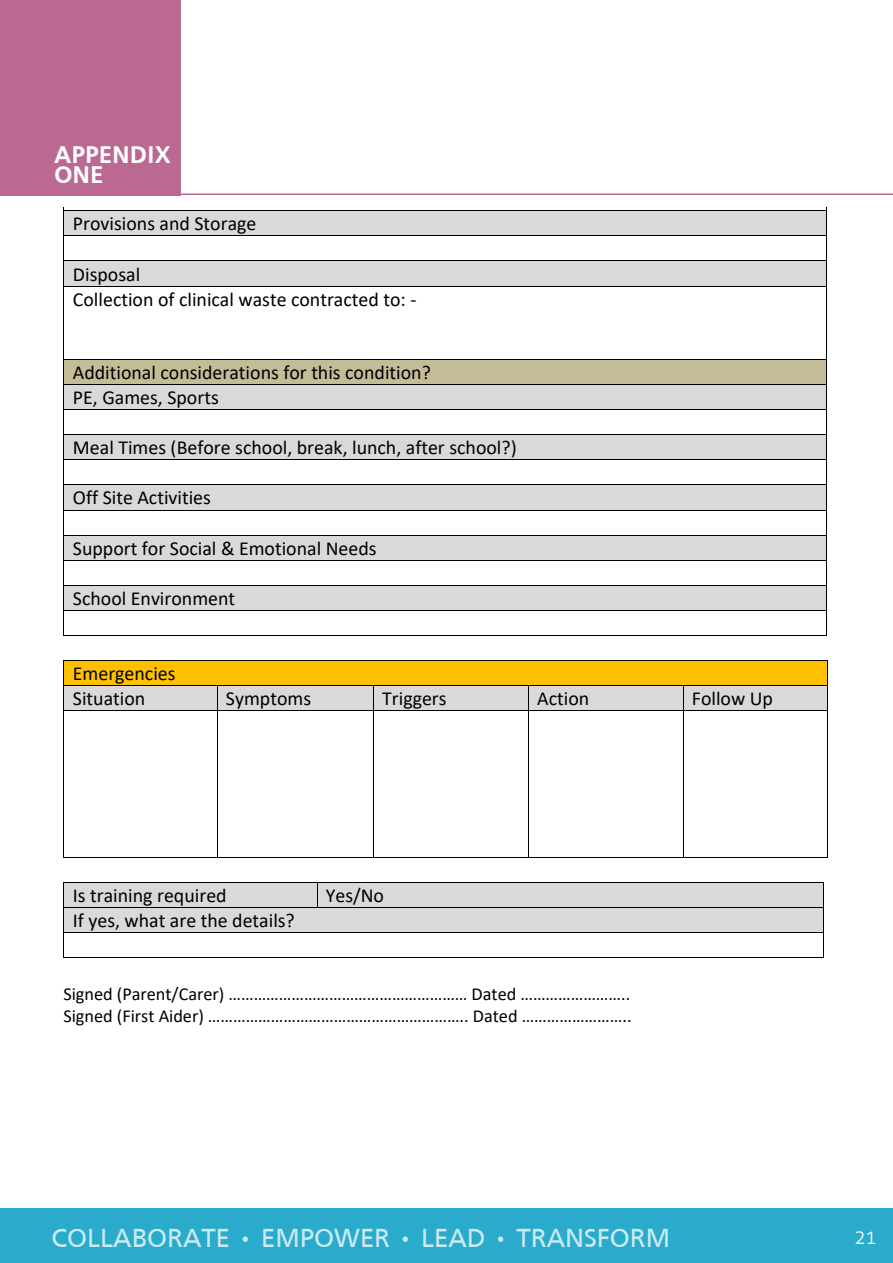
<style>
.page{position:relative;width:893px;height:1263px;background:#fff}
.page>*{position:absolute;margin:0;border:0;box-sizing:border-box;transform-origin:0 0}
.t1{font:27px "Frutiger";color:#caeaf2}
.t2{font:700 24.9px/20.1px "Frutiger";color:#fff}
.t3{font:19.95px/25px "Calibri";color:#000}
.t4{font:300 19.5px "Aller";color:#fff}
.t5{font:18.3px/22.2px "Calibri";color:#000}
</style>
<div class="page">
<div style="left:0;top:1209px;width:893px;height:54px;background:#2babcc"></div>
<hr style="left:181px;top:194px;width:712px;height:1px;background:#bb6992">
<div style="left:0;top:0;width:180px;height:196px;background:#bb6992"></div>
<div style="left:64px;top:211px;width:762px;height:24px;background:#d9d9d9"></div>
<hr style="left:64px;top:210px;width:762px;height:1px;background:#000">
<hr style="left:64px;top:235px;width:762px;height:1px;background:#000">
<div style="left:64px;top:262px;width:762px;height:24px;background:#d9d9d9"></div>
<hr style="left:64px;top:260px;width:762px;height:1px;background:#000">
<svg style="left:63px;top:207px;width:1px;height:80px"></svg>
<hr style="left:64px;top:286px;width:762px;height:1px;background:#000">
<svg style="left:826px;top:207px;width:1px;height:80px"></svg>
<hr style="left:63px;top:287px;width:1px;height:72px;background:#000">
<hr style="left:826px;top:287px;width:1px;height:72px;background:#000">
<div style="left:64px;top:360px;width:762px;height:24px;background:#c4bc96"></div>
<hr style="left:64px;top:359px;width:762px;height:1px;background:#000">
<div style="left:64px;top:385px;width:762px;height:24px;background:#d9d9d9"></div>
<hr style="left:64px;top:384px;width:762px;height:1px;background:#000">
<hr style="left:64px;top:409px;width:762px;height:1px;background:#000">
<div style="left:64px;top:435px;width:762px;height:24px;background:#d9d9d9"></div>
<hr style="left:64px;top:434px;width:762px;height:1px;background:#000">
<hr style="left:64px;top:459px;width:762px;height:1px;background:#000">
<div style="left:64px;top:485px;width:762px;height:25px;background:#d9d9d9"></div>
<hr style="left:64px;top:485px;width:762px;height:1px;background:#000">
<hr style="left:64px;top:510px;width:762px;height:1px;background:#000">
<div style="left:64px;top:536px;width:762px;height:24px;background:#d9d9d9"></div>
<hr style="left:64px;top:535px;width:762px;height:1px;background:#000">
<hr style="left:64px;top:560px;width:762px;height:1px;background:#000">
<div style="left:64px;top:586px;width:762px;height:24px;background:#d9d9d9"></div>
<hr style="left:64px;top:585px;width:762px;height:1px;background:#000">
<hr style="left:64px;top:610px;width:762px;height:1px;background:#000">
<svg style="left:63px;top:359px;width:1px;height:277px"></svg>
<hr style="left:64px;top:635px;width:762px;height:1px;background:#000">
<svg style="left:826px;top:359px;width:1px;height:277px"></svg>
<div style="left:64px;top:661px;width:763px;height:24px;background:#ffc000"></div>
<hr style="left:64px;top:660px;width:763px;height:1px;background:#000">
<div style="left:64px;top:686px;width:153px;height:24px;background:#d9d9d9"></div>
<div style="left:218px;top:686px;width:155px;height:24px;background:#d9d9d9"></div>
<div style="left:374px;top:686px;width:154px;height:24px;background:#d9d9d9"></div>
<div style="left:528px;top:686px;width:155px;height:24px;background:#d9d9d9"></div>
<div style="left:683px;top:686px;width:144px;height:24px;background:#d9d9d9"></div>
<hr style="left:64px;top:685px;width:153px;height:1px;background:#000">
<hr style="left:218px;top:685px;width:155px;height:1px;background:#000">
<hr style="left:374px;top:685px;width:154px;height:1px;background:#000">
<hr style="left:528px;top:685px;width:155px;height:1px;background:#000">
<hr style="left:683px;top:685px;width:144px;height:1px;background:#000">
<svg style="left:63px;top:660px;width:1px;height:51px"></svg>
<hr style="left:64px;top:710px;width:153px;height:1px;background:#000">
<svg style="left:217px;top:685px;width:1px;height:26px"></svg>
<hr style="left:218px;top:710px;width:155px;height:1px;background:#000">
<svg style="left:373px;top:685px;width:1px;height:26px"></svg>
<hr style="left:374px;top:710px;width:154px;height:1px;background:#000">
<svg style="left:528px;top:686px;width:1px;height:24px"></svg>
<hr style="left:528px;top:710px;width:155px;height:1px;background:#000">
<svg style="left:683px;top:686px;width:1px;height:24px"></svg>
<hr style="left:683px;top:710px;width:144px;height:1px;background:#000">
<svg style="left:827px;top:660px;width:1px;height:51px"></svg>
<hr style="left:63px;top:711px;width:1px;height:146px;background:#000">
<hr style="left:64px;top:857px;width:153px;height:1px;background:#000">
<hr style="left:217px;top:711px;width:1px;height:146px;background:#000">
<hr style="left:218px;top:857px;width:155px;height:1px;background:#000">
<hr style="left:373px;top:711px;width:1px;height:146px;background:#000">
<hr style="left:374px;top:857px;width:154px;height:1px;background:#000">
<hr style="left:528px;top:711px;width:1px;height:146px;background:#000">
<hr style="left:528px;top:857px;width:155px;height:1px;background:#000">
<hr style="left:683px;top:711px;width:1px;height:146px;background:#000">
<hr style="left:683px;top:857px;width:144px;height:1px;background:#000">
<hr style="left:827px;top:711px;width:1px;height:146px;background:#000">
<div style="left:64px;top:883px;width:253px;height:24px;background:#d9d9d9"></div>
<div style="left:317px;top:883px;width:506px;height:24px;background:#d9d9d9"></div>
<hr style="left:64px;top:882px;width:253px;height:1px;background:#000">
<hr style="left:317px;top:882px;width:506px;height:1px;background:#000">
<div style="left:64px;top:908px;width:759px;height:24px;background:#d9d9d9"></div>
<hr style="left:64px;top:907px;width:253px;height:1px;background:#000">
<svg style="left:317px;top:883px;width:1px;height:24px"></svg>
<hr style="left:317px;top:907px;width:506px;height:1px;background:#000">
<hr style="left:64px;top:932px;width:759px;height:1px;background:#000">
<svg style="left:63px;top:882px;width:1px;height:76px"></svg>
<hr style="left:64px;top:957px;width:759px;height:1px;background:#000">
<svg style="left:823px;top:882px;width:1px;height:76px"></svg>
<p class="t2" style="left:54px;top:144px;width:118px">APPENDIX<br>ONE</p>
<p class="t3" style="left:73px;top:210px;width:185px">Provisions and Storage</p>
<p class="t3" style="left:73px;top:261px;width:345px">Disposal<br>Collection of clinical waste contracted to: -</p>
<p class="t3" style="left:73px;top:360px;width:359px">Additional considerations for this condition?<br>PE, Games, Sports</p>
<p class="t3" style="left:73px;top:435px;width:445px">Meal Times (Before school, break, lunch, after school?)</p>
<p class="t3" style="left:73px;top:485px;width:140px">Off Site Activities</p>
<p class="t3" style="left:73px;top:535px;width:305px">Support for Social &amp; Emotional Needs</p>
<p class="t3" style="left:73px;top:585px;width:164px">School Environment</p>
<p class="t3" style="left:73px;top:660px;width:104px">Emergencies<br>Situation</p>
<p class="t3" style="left:226px;top:685px;width:87px">Symptoms</p>
<p class="t3" style="left:382px;top:685px;width:66px">Triggers</p>
<p class="t3" style="left:537px;top:685px;width:54px">Action</p>
<p class="t3" style="left:692px;top:685px;width:83px">Follow Up</p>
<p class="t3" style="left:73px;top:882px;width:155px">Is training required</p>
<p class="t3" style="left:326px;top:882px;width:60px">Yes/No</p>
<p class="t3" style="left:73px;top:907px;width:223px">If yes, what are the details?</p>
<p class="t5" style="left:63px;top:982px;width:570px">Signed (Parent/Carer) ………………………………………………… Dated ……………………..<br>Signed (First Aider) …………………………………………………….. Dated ……………………..</p>
<h1 class="t1" style="left:52px;top:1222px;width:620px">COLLABORATE • EMPOWER • LEAD • TRANSFORM</h1>
<p class="t4" style="left:854px;top:1225px;width:24px">21</p>
</div>
